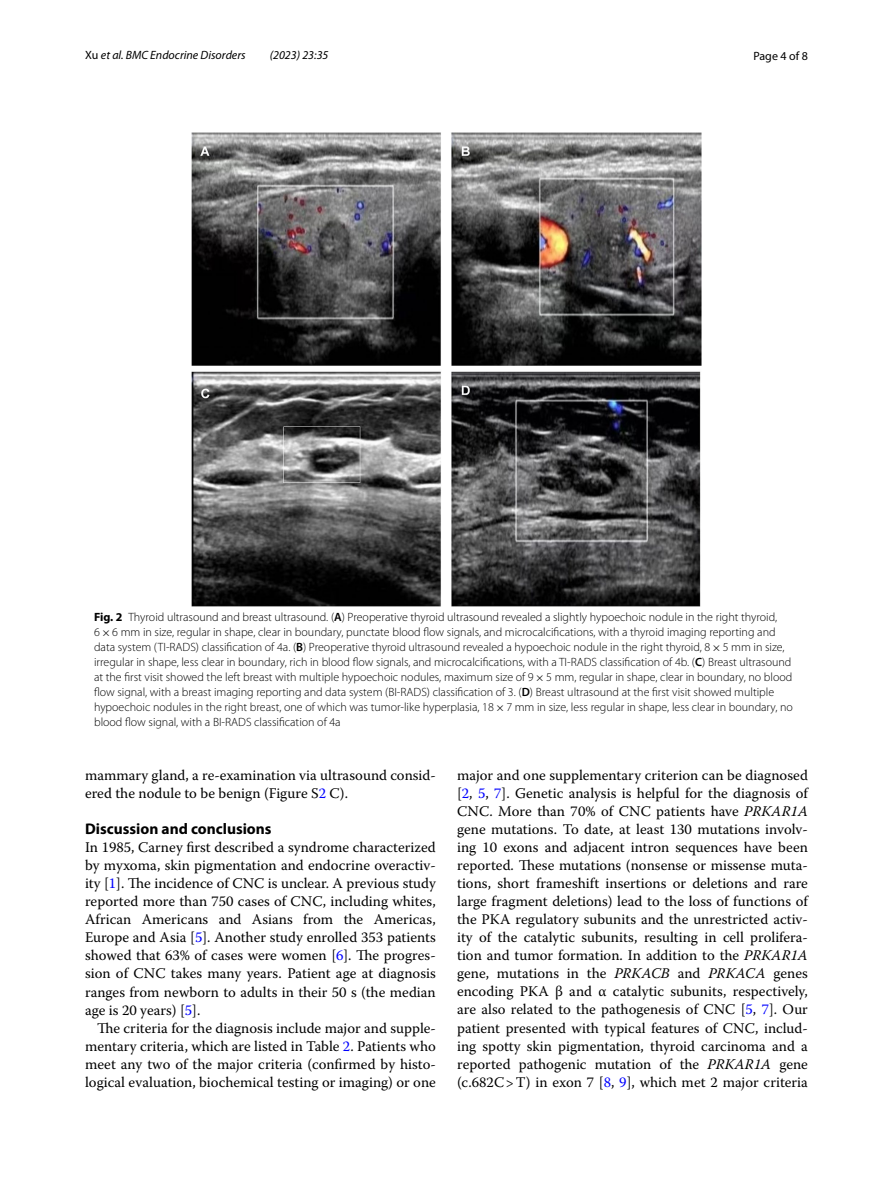
<style>
.page{position:relative;width:893px;height:1187px;background:#fff}
.page>*{position:absolute;margin:0;border:0;box-sizing:border-box;transform-origin:0 0}
.t1{font:700 15.45px "Myriad Pro";color:#000}
.t2{font:14.7px/18px "Warnock Pro";color:#000;text-align:justify}
.t3{font:300 12px/15px "Myriad Pro";color:#000}
.t4{font:italic 12px "Myriad Pro";color:#000}
.t5{font:12px "Myriad Pro";color:#000}
.s1{font-style:normal}
.s2{font-weight:700}
.s3{font-weight:600}
.s4{font-family:"MTSY";font-weight:400}
.s5{color:#00f}
.s6{font-style:italic}
</style>
<div class="page">
<img style="left:191px;top:133px;width:511px;height:473px">
<p class="t4" style="left:85px;top:48px;width:162px"><span class="s1">Xu</span> et al. BMC Endocrine Disorders</p>
<p class="t4" style="left:270px;top:48px;width:60px">(2023) 23:35</p>
<p class="t5" style="left:753px;top:48px;width:56px">Page 4 of 8</p>
<p class="t3" style="left:94px;top:610px;width:700px"><span class="s2">Fig. 2</span> Thyroid ultrasound and breast ultrasound. (<span class="s3">A</span>) Preoperative thyroid ultrasound revealed a slightly hypoechoic nodule in the right thyroid, 6<span class="s4">×</span>6 mm in size, regular in shape, clear in boundary, punctate blood flow signals, and microcalcifications, with a thyroid imaging reporting and data system (TI-RADS) classification of 4a. (<span class="s3">B</span>) Preoperative thyroid ultrasound revealed a hypoechoic nodule in the right thyroid, 8<span class="s4">×</span>5 mm in size, irregular in shape, less clear in boundary, rich in blood flow signals, and microcalcifications, with a TI-RADS classification of 4b. (<span class="s3">C</span>) Breast ultrasound at the first visit showed the left breast with multiple hypoechoic nodules, maximum size of 9<span class="s4">×</span>5 mm, regular in shape, clear in boundary, no blood flow signal, with a breast imaging reporting and data system (BI-RADS) classification of 3. (<span class="s3">D</span>) Breast ultrasound at the first visit showed multiple hypoechoic nodules in the right breast, one of which was tumor-like hyperplasia, 18<span class="s4">×</span>7 mm in size, less regular in shape, less clear in boundary, no blood flow signal, with a BI-RADS classification of 4a</p>
<p class="t2" style="left:85px;top:766px;width:352px">mammary gland, a re-examination via ultrasound consid&shy;ered the nodule to be benign (Figure S<span class="s5">2</span> C).</p>
<p class="t1" style="left:85px;top:819px;width:188px">Discussion and conclusions</p>
<p class="t2" style="left:85px;top:838px;width:352px">In 1985, Carney first described a syndrome characterized by myxoma, skin pigmentation and endocrine overactiv&shy;ity [<span class="s5">1</span>]. The incidence of CNC is unclear. A previous study reported more than 750 cases of CNC, including whites, African Americans and Asians from the Americas, Europe and Asia [<span class="s5">5</span>]. Another study enrolled 353 patients showed that 63% of cases were women [<span class="s5">6</span>]. The progres&shy;sion of CNC takes many years. Patient age at diagnosis ranges from newborn to adults in their 50 s (the median age is 20 years) [<span class="s5">5</span>].</p>
<p class="t2" style="left:85px;top:1018px;width:352px;text-indent:12px">The criteria for the diagnosis include major and supple&shy;mentary criteria, which are listed in Table <span class="s5">2</span>. Patients who meet any two of the major criteria (confirmed by histo&shy;logical evaluation, biochemical testing or imaging) or one</p>
<p class="t2" style="left:457px;top:766px;width:352px">major and one supplementary criterion can be diagnosed [<span class="s5">2</span>, <span class="s5">5</span>, <span class="s5">7</span>]. Genetic analysis is helpful for the diagnosis of CNC. More than 70% of CNC patients have <span class="s6">PRKAR1A </span>gene mutations. To date, at least 130 mutations involv&shy;ing 10 exons and adjacent intron sequences have been reported. These mutations (nonsense or missense muta&shy;tions, short frameshift insertions or deletions and rare large fragment deletions) lead to the loss of functions of the PKA regulatory subunits and the unrestricted activ&shy;ity of the catalytic subunits, resulting in cell prolifera&shy;tion and tumor formation. In addition to the <span class="s6">PRKAR1A </span>gene, mutations in the <span class="s6">PRKACB</span> and <span class="s6">PRKACA</span> genes encoding PKA β and α catalytic subunits, respectively, are also related to the pathogenesis of CNC [<span class="s5">5</span>, <span class="s5">7</span>]. Our patient presented with typical features of CNC, includ&shy;ing spotty skin pigmentation, thyroid carcinoma and a reported pathogenic mutation of the <span class="s6">PRKAR1A</span> gene (c.682C&gt;T) in exon 7 [<span class="s5">8</span>, <span class="s5">9</span>], which met 2 major criteria</p>
</div>
